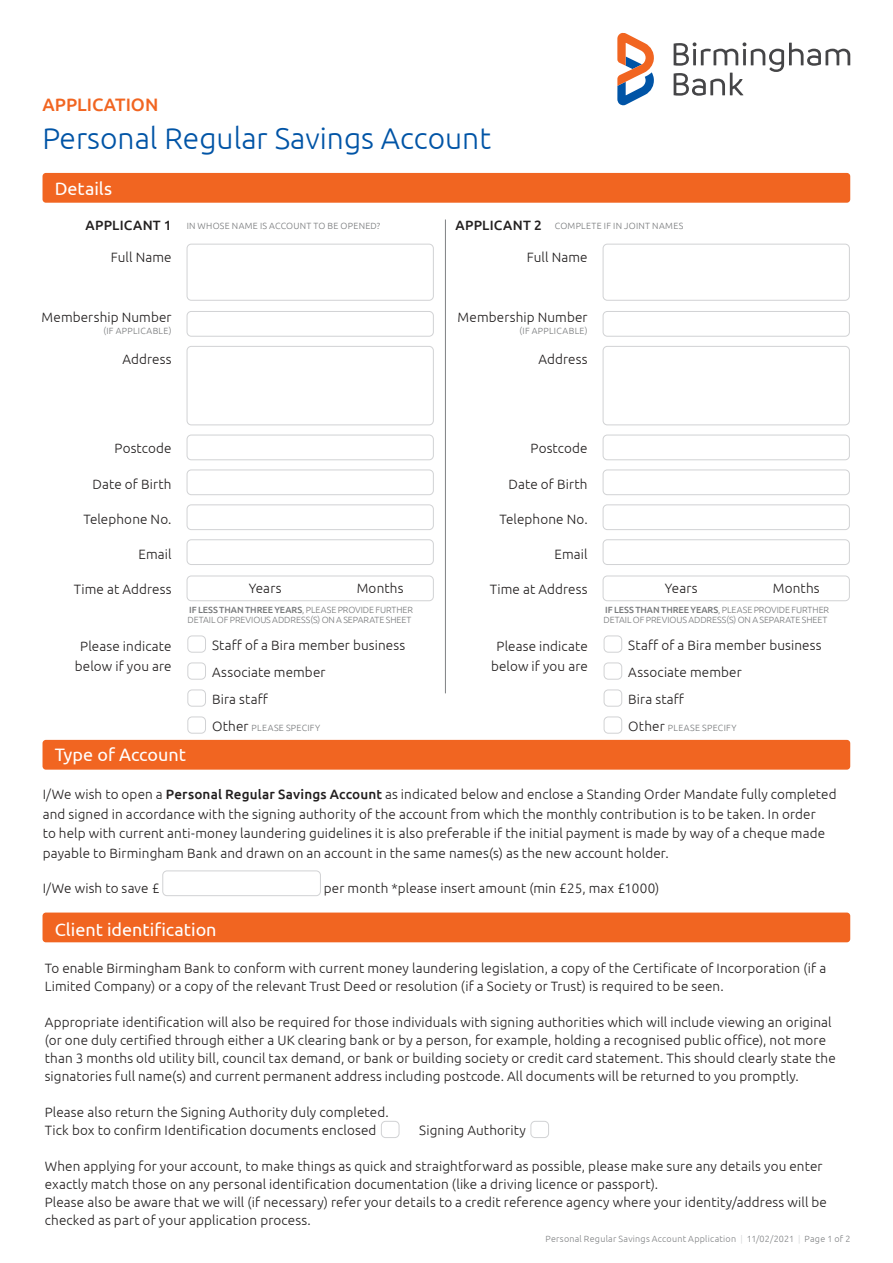
<style>
.page{position:relative;width:893px;height:1263px;background:#fff}
.page>*{position:absolute;margin:0;border:0;box-sizing:border-box;transform-origin:0 0}
.t1{font:300 30px "Ubuntu";color:#0054a6}
.t2{font:18px "Ubuntu";color:#fff}
.t3{font:500 18px "Ubuntu";color:#f16521}
.t4{font:300 13.5px/18px "Ubuntu";letter-spacing:.01em;color:#221f1f}
.t5{font:300 9px/10.5px "Ubuntu";letter-spacing:-.01em;color:#76787a}
.t6{font:300 9px "Ubuntu";letter-spacing:.035em;color:#76787a}
.t7{font:300 9px "Ubuntu";letter-spacing:.025em;color:#808284}
.t8{font:300 9px "Ubuntu";letter-spacing:.03em;color:#76787a}
.s1{font-weight:500;font-size:13.5px;color:#221f1f}
.s2{font-weight:500}
.s3{font-size:13.5px;color:#221f1f}
.s4{color:#d1d2d4}
</style>
<div class="page">
<div style="left:43px;top:912px;width:807px;height:30px;background:#f16521;border-radius:3px"></div>
<div style="left:43px;top:740px;width:807px;height:30px;background:#f16521;border-radius:3px"></div>
<div style="left:162px;top:870px;width:159px;height:26px;border:1px solid #d1d2d4;border-radius:4px"></div>
<div style="left:381px;top:1121px;width:18px;height:17px;border:1px solid #d1d2d4;border-radius:4px"></div>
<div style="left:530px;top:1121px;width:19px;height:17px;border:1px solid #d1d2d4;border-radius:4px"></div>
<svg style="left:674px;top:42px;width:176px;height:54px"></svg>
<svg style="left:617px;top:33px;width:37px;height:72px"></svg>
<div style="left:43px;top:173px;width:807px;height:30px;background:#f16521;border-radius:3px"></div>
<div style="left:187px;top:244px;width:247px;height:57px;border:1px solid #d1d2d4;border-radius:4px"></div>
<div style="left:603px;top:244px;width:247px;height:57px;border:1px solid #d1d2d4;border-radius:4px"></div>
<div style="left:187px;top:311px;width:247px;height:26px;border:1px solid #d1d2d4;border-radius:4px"></div>
<div style="left:603px;top:311px;width:247px;height:26px;border:1px solid #d1d2d4;border-radius:4px"></div>
<div style="left:187px;top:435px;width:247px;height:25px;border:1px solid #d1d2d4;border-radius:4px"></div>
<div style="left:603px;top:435px;width:247px;height:25px;border:1px solid #d1d2d4;border-radius:4px"></div>
<div style="left:187px;top:470px;width:247px;height:25px;border:1px solid #d1d2d4;border-radius:4px"></div>
<div style="left:603px;top:470px;width:247px;height:25px;border:1px solid #d1d2d4;border-radius:4px"></div>
<div style="left:187px;top:504px;width:247px;height:26px;border:1px solid #d1d2d4;border-radius:4px"></div>
<div style="left:187px;top:539px;width:247px;height:26px;border:1px solid #d1d2d4;border-radius:4px"></div>
<div style="left:603px;top:504px;width:247px;height:26px;border:1px solid #d1d2d4;border-radius:4px"></div>
<div style="left:603px;top:539px;width:247px;height:26px;border:1px solid #d1d2d4;border-radius:4px"></div>
<div style="left:187px;top:576px;width:247px;height:25px;border:1px solid #d1d2d4;border-radius:4px"></div>
<div style="left:603px;top:576px;width:247px;height:25px;border:1px solid #d1d2d4;border-radius:4px"></div>
<div style="left:187px;top:346px;width:247px;height:79px;border:1px solid #d1d2d4;border-radius:4px"></div>
<div style="left:603px;top:346px;width:247px;height:79px;border:1px solid #d1d2d4;border-radius:4px"></div>
<hr style="left:445px;top:219px;width:1px;height:474px;background:#808284">
<div style="left:187px;top:635px;width:19px;height:17px;border:1px solid #d1d2d4;border-radius:4px"></div>
<div style="left:187px;top:662px;width:19px;height:17px;border:1px solid #d1d2d4;border-radius:4px"></div>
<div style="left:187px;top:689px;width:19px;height:17px;border:1px solid #d1d2d4;border-radius:4px"></div>
<div style="left:187px;top:716px;width:19px;height:17px;border:1px solid #d1d2d4;border-radius:4px"></div>
<div style="left:604px;top:635px;width:18px;height:17px;border:1px solid #d1d2d4;border-radius:4px"></div>
<div style="left:604px;top:662px;width:18px;height:17px;border:1px solid #d1d2d4;border-radius:4px"></div>
<div style="left:604px;top:689px;width:18px;height:17px;border:1px solid #d1d2d4;border-radius:4px"></div>
<div style="left:604px;top:716px;width:18px;height:17px;border:1px solid #d1d2d4;border-radius:4px"></div>
<h2 class="t3" style="left:43px;top:97px;width:117px">APPLICATION</h2>
<h1 class="t1" style="left:43px;top:125px;width:450px">Personal Regular Savings Account</h1>
<h2 class="t2" style="left:55px;top:178px;width:59px">Details</h2>
<p class="t8" style="left:86px;top:220px;width:296px"><span class="s1">APPLICANT 1</span> IN WHOSE NAME IS ACCOUNT TO BE OPENED?</p>
<p class="t6" style="left:456px;top:220px;width:229px"><span class="s1">APPLICANT 2</span> COMPLETE IF IN JOINT NAMES</p>
<p class="t4" style="left:111px;top:249px;width:62px">Full Name</p>
<p class="t4" style="left:527px;top:249px;width:62px">Full Name</p>
<p class="t4" style="left:42px;top:308px;width:132px">Membership Number</p>
<p class="t6" style="left:104px;top:325px;width:70px">(IF APPLICABLE)</p>
<p class="t4" style="left:458px;top:308px;width:132px">Membership Number</p>
<p class="t6" style="left:520px;top:325px;width:70px">(IF APPLICABLE)</p>
<p class="t4" style="left:122px;top:351px;width:51px">Address</p>
<p class="t4" style="left:538px;top:351px;width:51px">Address</p>
<p class="t4" style="left:115px;top:440px;width:59px">Postcode</p>
<p class="t4" style="left:531px;top:440px;width:59px">Postcode</p>
<p class="t4" style="left:93px;top:476px;width:81px">Date of Birth</p>
<p class="t4" style="left:509px;top:476px;width:81px">Date of Birth</p>
<p class="t4" style="left:83px;top:511px;width:90px">Telephone No.</p>
<p class="t4" style="left:138px;top:545px;width:35px">Email</p>
<p class="t4" style="left:499px;top:511px;width:90px">Telephone No.</p>
<p class="t4" style="left:554px;top:545px;width:35px">Email</p>
<p class="t4" style="left:249px;top:580px;width:34px">Years</p>
<p class="t4" style="left:357px;top:580px;width:48px">Months</p>
<p class="t4" style="left:665px;top:580px;width:34px">Years</p>
<p class="t4" style="left:773px;top:580px;width:48px">Months</p>
<p class="t5" style="left:187px;top:604px;width:227px"><span class="s2">IF LESS THAN THREE YEARS</span>, PLEASE PROVIDE FURTHER<br>DETAIL OF PREVIOUS ADDRESS(S) ON A SEPARATE SHEET</p>
<p class="t5" style="left:603px;top:604px;width:227px"><span class="s2">IF LESS THAN THREE YEARS</span>, PLEASE PROVIDE FURTHER<br>DETAIL OF PREVIOUS ADDRESS(S) ON A SEPARATE SHEET</p>
<p class="t4" style="left:74px;top:581px;width:99px">Time at Address</p>
<p class="t4" style="left:490px;top:581px;width:99px">Time at Address</p>
<p class="t4" style="left:212px;top:631px;width:195px;line-height:27px">Staff of a Bira member business<br>Associate member<br>Bira staff</p>
<p class="t6" style="left:212px;top:722px;width:110px"><span class="s3">Other</span> PLEASE SPECIFY</p>
<p class="t4" style="left:75px;top:637px;width:98px;line-height:19.5px;text-align:center">Please indicate below if you are</p>
<p class="t4" style="left:491px;top:637px;width:98px;line-height:19.5px;text-align:center">Please indicate below if you are</p>
<h2 class="t2" style="left:55px;top:744px;width:133px">Type of Account</h2>
<p class="t4" style="left:628px;top:631px;width:195px;line-height:27px">Staff of a Bira member business<br>Associate member<br>Bira staff</p>
<p class="t6" style="left:628px;top:722px;width:110px"><span class="s3">Other</span> PLEASE SPECIFY</p>
<p class="t4" style="left:43px;top:786px;width:795px;line-height:19.5px">I/We wish to open a <span class="s2">Personal Regular Savings Account</span> as indicated below and enclose a Standing Order Mandate fully completed and signed in accordance with the signing authority of the account from which the monthly contribution is to be taken. In order<br>to help with current anti-money laundering guidelines it is also preferable if the initial payment is made by way of a cheque made payable to Birmingham Bank and drawn on an account in the same names(s) as the new account holder.</p>
<p class="t4" style="left:43px;top:880px;width:118px">I/We wish to save £</p>
<p class="t4" style="left:324px;top:880px;width:337px">per month *please insert amount (min £25, max £1000)</p>
<h2 class="t2" style="left:55px;top:918px;width:163px">Client identification</h2>
<p class="t4" style="left:45px;top:959px;width:783px">To enable Birmingham Bank to conform with current money laundering legislation, a copy of the Certificate of Incorporation (if a<br>Limited Company) or a copy of the relevant Trust Deed or resolution (if a Society or Trust) is required to be seen.</p>
<p class="t4" style="left:45px;top:1013px;width:792px">Appropriate identification will also be required for those individuals with signing authorities which will include viewing an original (or one duly certified through either a UK clearing bank or by a person, for example, holding a recognised public office), not more than 3 months old utility bill, council tax demand, or bank or building society or credit card statement. This should clearly state the signatories full name(s) and current permanent address including postcode. All documents will be returned to you promptly.</p>
<p class="t4" style="left:45px;top:1104px;width:345px">Please also return the Signing Authority duly completed.<br>Tick box to confirm Identification documents enclosed</p>
<p class="t4" style="left:419px;top:1122px;width:108px">Signing Authority</p>
<p class="t4" style="left:45px;top:1158px;width:784px">When applying for your account, to make things as quick and straightforward as possible, please make sure any details you enter exactly match those on any personal identification documentation (like a driving licence or passport).<br>Please also be aware that we will (if necessary) refer your details to a credit reference agency where your identity/address will be checked as part of your application process.</p>
<p class="t7" style="left:545px;top:1235px;width:306px">Personal Regular Savings Account Application <span class="s4">|</span> 11/02/2021 <span class="s4">|</span> Page 1 of 2</p>
</div>
